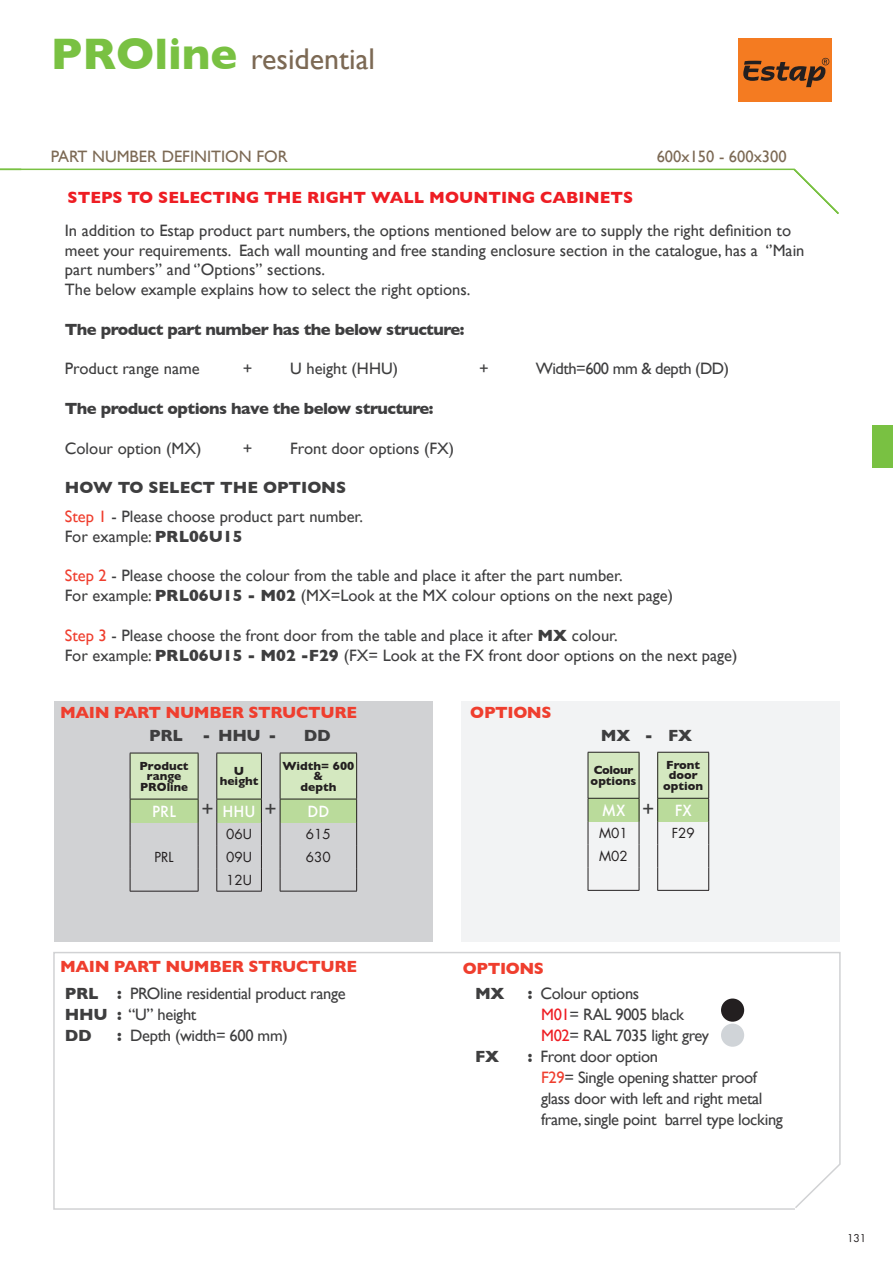
<style>
.page{position:relative;width:893px;height:1263px;background:#fff}
.page>*{position:absolute;margin:0;border:0;box-sizing:border-box;transform-origin:0 0}
.t1{font:30px "Gill Sans";color:#7c6954}
.t2{font:21px "Gill Sans";color:#3e3e3f}
.t3{font:16.5px/19.8px "Gill Sans";color:#3e3e3f}
.t4{font:16.5px/21px "Gill Sans";letter-spacing:-.02em;color:#3e3e3f}
.t5{font:700 16.5px "Gill Sans";letter-spacing:-.03em;color:#3e3e3f}
.t6{font:700 16.5px "Gill Sans";letter-spacing:-.02em;color:#ef3e2e}
.t7{font:700 16.5px "Gill Sans";color:#ee1d23}
.t8{font:16.5px "Gill Sans";color:#7c6954}
.t9{font:16.5px "Gill Sans";letter-spacing:-.03em;color:#3e3e3f}
.t10{font:500 15px "Futura";color:#fff}
.t11{font:13.5px/23px "Futura";color:#231f20}
.t12{font:700 12px/10.5px "Gill Sans";color:#231f20;text-align:center}
.t13{font:10.5px "Futura";color:#231f20}
.s1{font-weight:700;font-size:45px;color:#79c142}
.s2{font-weight:700}
.s3{color:#ef3e2e}
.s4{color:#ee1d23}
</style>
<div class="page">
<hr style="left:0;top:169px;width:794px;height:1px;background:#79c142">
<svg style="left:792px;top:168px;width:47px;height:46px"></svg>
<div style="left:872px;top:425px;width:21px;height:43px;background:#79c142"></div>
<div style="left:738px;top:39px;width:93px;height:63px;background:#f47b21"></div>
<svg style="left:743px;top:58px;width:86px;height:29px"></svg>
<svg style="left:0;top:168px;width:23px;height:3px"></svg>
<svg style="left:53px;top:952px;width:788px;height:258px"></svg>
<div style="left:721px;top:1023px;width:23px;height:24px;background:#d0d4d8;border-radius:50%"></div>
<div style="left:721px;top:998px;width:23px;height:24px;background:#231f20;border-radius:50%"></div>
<div style="left:54px;top:701px;width:379px;height:241px;background:#d1d2d4"></div>
<div style="left:461px;top:701px;width:379px;height:241px;background:#f2f3f4"></div>
<div style="left:130px;top:753px;width:68px;height:46px;background:#d4e8c0"></div>
<div style="left:130px;top:799px;width:68px;height:23px;background:#badb9b"></div>
<hr style="left:130px;top:799px;width:68px;height:1px;background:#231f20">
<hr style="left:130px;top:753px;width:1px;height:46px;background:#231f20">
<hr style="left:198px;top:753px;width:1px;height:46px;background:#231f20">
<svg style="left:130px;top:799px;width:1px;height:92px"></svg>
<svg style="left:198px;top:799px;width:1px;height:92px"></svg>
<hr style="left:130px;top:753px;width:68px;height:1px;background:#231f20">
<hr style="left:130px;top:891px;width:68px;height:1px;background:#231f20">
<div style="left:280px;top:753px;width:77px;height:46px;background:#d4e8c0"></div>
<div style="left:280px;top:799px;width:77px;height:23px;background:#badb9b"></div>
<hr style="left:356px;top:753px;width:1px;height:46px;background:#231f20">
<hr style="left:280px;top:753px;width:1px;height:46px;background:#231f20">
<hr style="left:280px;top:799px;width:77px;height:1px;background:#231f20">
<svg style="left:280px;top:799px;width:1px;height:92px"></svg>
<svg style="left:356px;top:799px;width:1px;height:92px"></svg>
<hr style="left:280px;top:753px;width:77px;height:1px;background:#231f20">
<hr style="left:280px;top:891px;width:77px;height:1px;background:#231f20">
<div style="left:217px;top:753px;width:44px;height:46px;background:#d4e8c0"></div>
<div style="left:217px;top:799px;width:44px;height:23px;background:#badb9b"></div>
<hr style="left:261px;top:753px;width:1px;height:46px;background:#231f20">
<hr style="left:216px;top:799px;width:46px;height:1px;background:#231f20">
<svg style="left:261px;top:799px;width:1px;height:92px"></svg>
<hr style="left:216px;top:753px;width:1px;height:46px;background:#231f20">
<svg style="left:216px;top:799px;width:1px;height:92px"></svg>
<hr style="left:216px;top:753px;width:46px;height:1px;background:#231f20">
<hr style="left:216px;top:891px;width:46px;height:1px;background:#231f20">
<div style="left:588px;top:752px;width:51px;height:46px;background:#d4e8c0"></div>
<div style="left:588px;top:798px;width:51px;height:23px;background:#badb9b"></div>
<hr style="left:588px;top:752px;width:51px;height:1px;background:#231f20">
<hr style="left:588px;top:752px;width:1px;height:46px;background:#231f20">
<hr style="left:639px;top:752px;width:1px;height:46px;background:#231f20">
<hr style="left:588px;top:798px;width:51px;height:1px;background:#231f20">
<svg style="left:588px;top:798px;width:1px;height:92px"></svg>
<svg style="left:639px;top:798px;width:1px;height:92px"></svg>
<hr style="left:588px;top:890px;width:51px;height:1px;background:#231f20">
<div style="left:658px;top:752px;width:51px;height:46px;background:#d4e8c0"></div>
<div style="left:658px;top:798px;width:51px;height:23px;background:#badb9b"></div>
<hr style="left:657px;top:890px;width:52px;height:1px;background:#231f20">
<hr style="left:657px;top:752px;width:52px;height:1px;background:#231f20">
<hr style="left:657px;top:752px;width:1px;height:46px;background:#231f20">
<hr style="left:708px;top:752px;width:1px;height:46px;background:#231f20">
<hr style="left:657px;top:798px;width:52px;height:1px;background:#231f20">
<svg style="left:657px;top:798px;width:1px;height:92px"></svg>
<svg style="left:708px;top:798px;width:1px;height:92px"></svg>
<h1 class="t1" style="left:51px;top:47px;width:326px"><span class="s1">PROline</span> residential</h1>
<p class="t8" style="left:51px;top:149px;width:238px">PART NUMBER DEFINITION FOR</p>
<p class="t8" style="left:657px;top:149px;width:132px">600x150 - 600x300</p>
<p class="t7" style="left:68px;top:191px;width:567px">STEPS TO SELECTING THE RIGHT WALL MOUNTING CABINETS</p>
<p class="t3" style="left:65px;top:220px;width:741px">In addition to Estap product part numbers, the options mentioned below are to supply the right deinition to meet your requirements. Each wall mounting and free standing enclosure section in the catalogue, has a ‘’Main part numbers’’ and ‘’Options’’ sections.<br>The below example explains how to select the right options.</p>
<p class="t5" style="left:65px;top:322px;width:401px">The product part number has the below structure:</p>
<p class="t3" style="left:65px;top:360px;width:136px">Product range name</p>
<p class="t3" style="left:243px;top:360px;width:11px">+</p>
<p class="t3" style="left:290px;top:360px;width:109px">U height (HHU)</p>
<p class="t3" style="left:479px;top:360px;width:11px">+</p>
<p class="t9" style="left:536px;top:362px;width:195px">Width=600 mm &amp; depth (DD)</p>
<p class="t5" style="left:65px;top:401px;width:370px">The product options have the below structure:</p>
<p class="t3" style="left:65px;top:439px;width:138px">Colour option (MX)</p>
<p class="t3" style="left:243px;top:439px;width:11px">+</p>
<p class="t3" style="left:290px;top:439px;width:165px">Front door options (FX)</p>
<p class="t3" style="left:65px;top:474px;width:300px;line-height:28.8px"><span class="s2">HOW TO SELECT THE OPTIONS<br></span><span class="s3">Step 1</span> - Please choose product part number.</p>
<p class="t3" style="left:65px;top:527px;width:179px">For example: <span class="s2">PRL06U15</span></p>
<p class="t3" style="left:65px;top:567px;width:610px"><span class="s3">Step 2</span> - Please choose the colour from the table and place it after the part number.<br>For example: <span class="s2">PRL06U15 - M02</span> (MX=Look at the MX colour options on the next page)</p>
<p class="t3" style="left:65px;top:626px;width:674px"><span class="s3">Step 3</span> - Please choose the front door from the table and place it after <span class="s2">MX</span> colour.<br>For example: <span class="s2">PRL06U15 - M02 -F29</span> (FX= Look at the FX front door options on the next page)</p>
<p class="t6" style="left:60px;top:705px;width:299px">MAIN PART NUMBER STRUCTURE</p>
<p class="t6" style="left:470px;top:705px;width:83px">OPTIONS</p>
<p class="t5" style="left:149px;top:728px;width:129px">PRL - HHU -</p>
<p class="t5" style="left:304px;top:728px;width:28px">DD</p>
<p class="t12" style="left:140px;top:761px;width:51px">Product range<br>PROline</p>
<p class="t10" style="left:152px;top:803px;width:25px">PRL</p>
<p class="t11" style="left:155px;top:847px;width:21px">PRL</p>
<p class="t12" style="left:282px;top:761px;width:73px">Width= 600 &amp;<br>depth</p>
<p class="t10" style="left:307px;top:803px;width:23px">DD</p>
<p class="t11" style="left:306px;top:824px;width:26px">615<br>630</p>
<p class="t12" style="left:220px;top:766px;width:40px">U height</p>
<p class="t10" style="left:223px;top:803px;width:35px">HHU</p>
<p class="t11" style="left:226px;top:824px;width:27px;text-align:justify">06U 09U 12U</p>
<p class="t2" style="left:201px;top:800px;width:14px">+</p>
<p class="t2" style="left:265px;top:800px;width:14px">+</p>
<p class="t6" style="left:60px;top:959px;width:299px">MAIN PART NUMBER STRUCTURE</p>
<p class="t6" style="left:463px;top:962px;width:83px">OPTIONS</p>
<p class="t5" style="left:601px;top:728px;width:93px">MX - FX</p>
<p class="t12" style="left:591px;top:766px;width:47px;text-align:left">Colour options</p>
<p class="t10" style="left:602px;top:802px;width:25px">MX</p>
<p class="t11" style="left:599px;top:823px;width:30px">M01<br>M02</p>
<p class="t2" style="left:642px;top:800px;width:14px">+</p>
<p class="t12" style="left:663px;top:760px;width:41px">Front door option</p>
<p class="t10" style="left:675px;top:802px;width:18px">FX</p>
<p class="t11" style="left:672px;top:823px;width:25px">F29</p>
<p class="t4" style="left:65px;top:984px;width:282px"><span class="s2">PRL :</span> PROline residential product range<br><span class="s2">HHU :</span> “U” height<br><span class="s2">DD</span></p>
<p class="t4" style="left:117px;top:1026px;width:172px"><span class="s2">:</span> Depth (width= 600 mm)</p>
<p class="t5" style="left:475px;top:986px;width:31px">MX</p>
<p class="t4" style="left:541px;top:984px;width:169px;text-indent:-13px"><span class="s2">:</span> Colour options<br><span class="s4">M01</span>= RAL 9005 black<br><span class="s4">M02</span>= RAL 7035 light grey</p>
<p class="t5" style="left:475px;top:1049px;width:26px">FX</p>
<p class="t4" style="left:541px;top:1047px;width:243px;text-indent:-13px"><span class="s2">:</span> Front door option<br><span class="s3">F29</span>= Single opening shatter proof glass door with left and right metal frame, single point barrel type locking</p>
<p class="t13" style="left:847px;top:1233px;width:21px">131</p>
</div>
